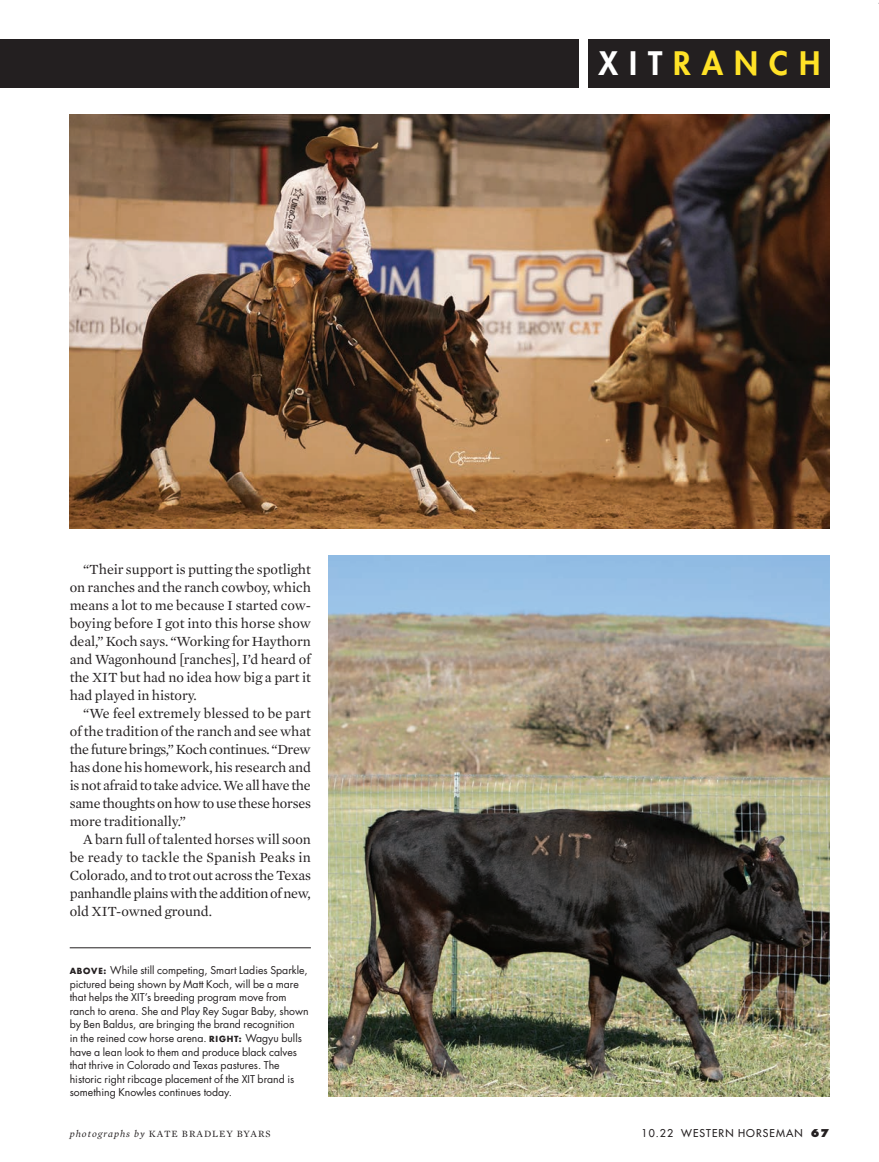
<style>
.page{position:relative;width:879px;height:1162px;background:#fff}
.page>*{position:absolute;margin:0;border:0;box-sizing:border-box;transform-origin:0 0}
.t1{font:800 31.5px "Futura Std";letter-spacing:.35em;color:#ffe227}
.t2{font:14.25px/18px "Mercury Text G1";letter-spacing:-.015em;color:#231f20;text-align:justify}
.t3{font:10.5px/13.5px "Futura Std";color:#231f20}
.t4{font:500 10.5px "Futura Std";letter-spacing:.1em;color:#231f20}
.t5{font:9.75px "Mercury Text G1";letter-spacing:.1em;color:#231f20}
.s1{font-weight:700;font-size:8.25px}
.s2{font-style:italic}
.s3{color:#fff}
.s4{font-weight:800}
</style>
<div class="page">
<div style="left:588px;top:39px;width:241px;height:48px;background:#231f20"></div>
<div style="left:0;top:39px;width:579px;height:48px;background:#231f20"></div>
<img style="left:70px;top:114px;width:759px;height:414px">
<img style="left:329px;top:555px;width:500px;height:540px">
<hr style="left:70px;top:947px;width:241px;height:1px;background:#231f20">
<p class="t2" style="left:70px;top:559px;width:244px;text-indent:13px">“Their support is putting the spotlight on ranches and the ranch cowboy, which means a lot to me because I started cow&shy;boying before I got into this horse show deal,” Koch says. “Working for Haythorn and Wagonhound [ranches], I’d heard of the XIT but had no idea how big a part it had played in history.</p>
<p class="t2" style="left:70px;top:703px;width:243px;text-indent:13px">“We feel extremely blessed to be part of the tradition of the ranch and see what the future brings,” Koch continues. “Drew has done his homework, his research and is not afraid to take advice. We all have the same thoughts on how to use these horses more traditionally.”</p>
<p class="t2" style="left:70px;top:829px;width:243px;text-indent:13px">A barn full of talented horses will soon be ready to tackle the Spanish Peaks in Colorado, and to trot out across the Texas panhandle plains with the addition of new, old XIT-owned ground.</p>
<p class="t3" style="left:70px;top:963px;width:240px"><span class="s1">ABOVE:</span> While still competing, Smart Ladies Sparkle, pictured being shown by Matt Koch, will be a mare that helps the XIT’s breeding program move from ranch to arena. She and Play Rey Sugar Baby, shown by Ben Baldus, are bringing the brand recognition<br>in the reined cow horse arena. <span class="s1">RIGHT:</span> Wagyu bulls have a lean look to them and produce black calves that thrive in Colorado and Texas pastures. The historic right ribcage placement of the XIT brand is something Knowles continues today.</p>
<p class="t5" style="left:70px;top:1126px;width:202px"><span class="s2">photographs by</span> KATE BRADLEY BYARS</p>
<h1 class="t1" style="left:598px;top:44px;width:223px"><span class="s3">XIT</span>RANCH</h1>
<p class="t4" style="left:641px;top:1125px;width:189px">10.22 WESTERN HORSEMAN <span class="s4">67</span></p>
</div>
